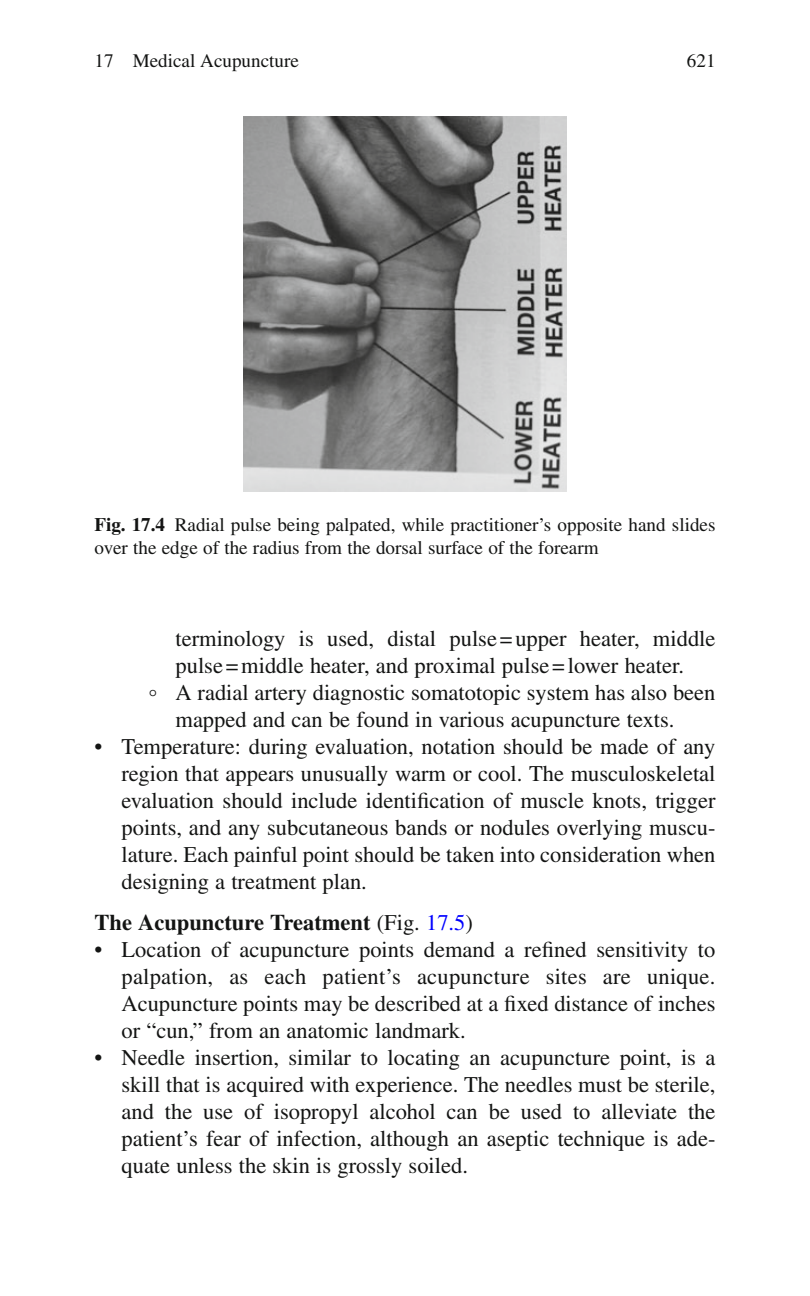
<style>
.page{position:relative;width:810px;height:1296px;background:#fff}
.page>*{position:absolute;margin:0;border:0;box-sizing:border-box;transform-origin:0 0}
.t1{font:22.5px/27px "Times";color:#131413;text-align:justify}
.t2{font:700 22.5px "Times";color:#131413}
.t3{font:19.12px/22.5px "Times";color:#131413}
.s1{font-weight:700}
.s2{font-weight:400}
.s3{font-weight:400;color:#00f}
</style>
<div class="page">
<img style="left:243px;top:116px;width:324px;height:375px">
<p class="t3" style="left:94px;top:52px;width:206px">17 Medical Acupuncture</p>
<p class="t3" style="left:687px;top:52px;width:30px">621</p>
<p class="t3" style="left:94px;top:516px;width:623px"><span class="s1">Fig. 17.4</span> Radial pulse being palpated, while practitioner’s opposite hand slides over the edge of the radius from the dorsal surface of the forearm</p>
<p class="t1" style="left:176px;top:628px;width:541px">terminology is used, distal pulse = upper heater, middle</p>
<p class="t1" style="left:176px;top:655px;width:510px">pulse = middle heater, and proximal pulse = lower heater.</p>
<p class="t1" style="left:148px;top:682px;width:569px">° A radial artery diagnostic somatotopic system has also been</p>
<p class="t1" style="left:176px;top:709px;width:501px">mapped and can be found in various acupuncture texts.</p>
<p class="t1" style="left:122px;top:736px;width:596px;text-indent:-27px">• Temperature: during evaluation, notation should be made of any region that appears unusually warm or cool. The musculoskeletal evaluation should include identi fi cation of muscle knots, trigger points, and any subcutaneous bands or nodules overlying muscu&shy;lature. Each painful point should be taken into consideration when designing a treatment plan.</p>
<p class="t2" style="left:94px;top:914px;width:380px">The Acupuncture Treatment <span class="s2">(Fig.</span> <span class="s3">17.5</span> <span class="s2">)</span></p>
<p class="t1" style="left:122px;top:938px;width:596px;text-indent:-27px">• Location of acupuncture points demand a re fi ned sensitivity to palpation, as each patient’s acupuncture sites are unique.<br>Acupuncture points may be described at a fi xed distance of inches or “cun,” from an anatomic landmark.</p>
<p class="t1" style="left:122px;top:1046px;width:596px;text-indent:-27px">• Needle insertion, similar to locating an acupuncture point, is a skill that is acquired with experience. The needles must be sterile, and the use of isopropyl alcohol can be used to alleviate the patient’s fear of infection, although an aseptic technique is ade&shy;quate unless the skin is grossly soiled.</p>
</div>
